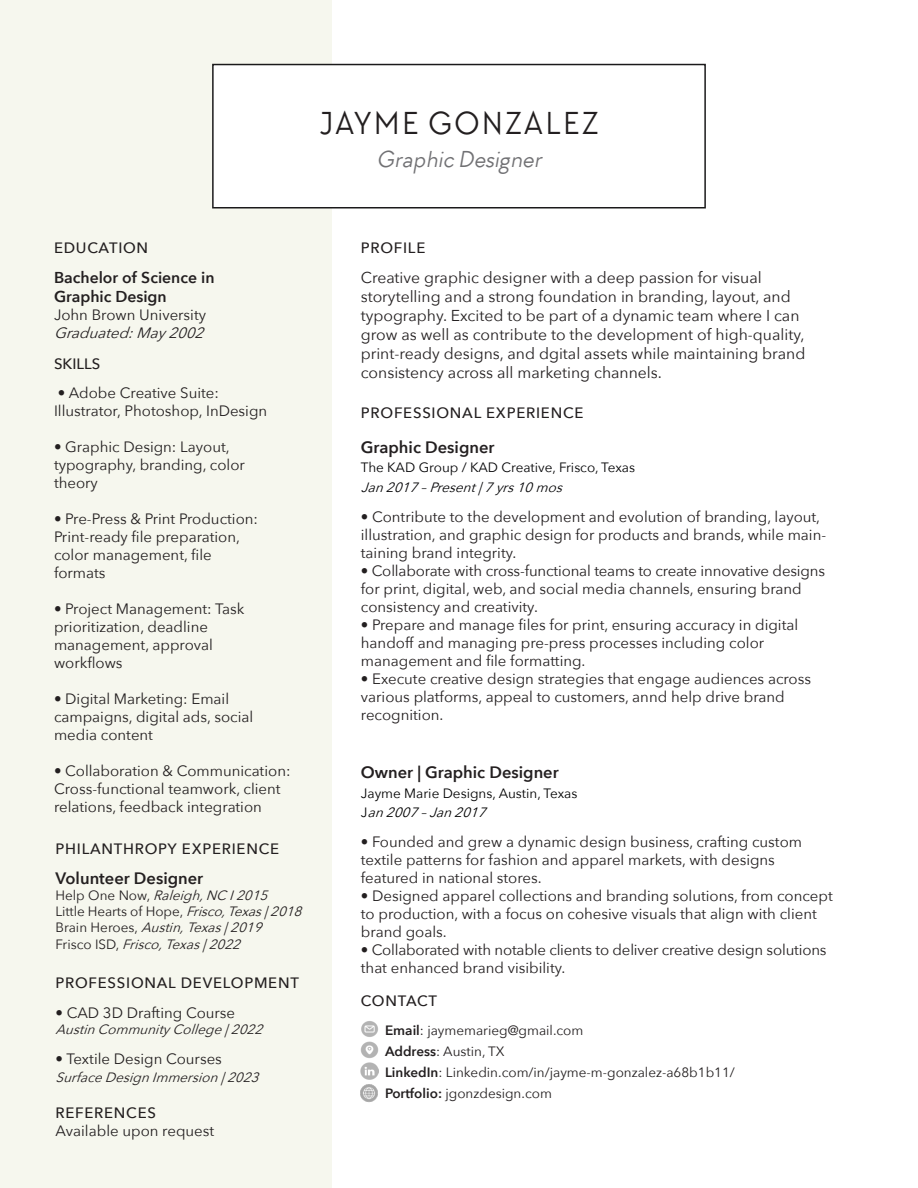
<style>
.page{position:relative;width:918px;height:1188px;background:#fff}
.page>*{position:absolute;margin:0;border:0;box-sizing:border-box;transform-origin:0 0}
.t1{font:33px "TT Chocolates";letter-spacing:.05em;color:#231f20}
.t2{font:italic 24px "TT Chocolates";color:#717174}
.t3{font:600 16.5px "Avenir Next";color:#231f20}
.t4{font:15.75px "Avenir Next";color:#231f20}
.t5{font:600 15.75px "Avenir Next";color:#231f20}
.t6{font:15px/18px "Avenir Next";color:#231f20}
.t7{font:500 15px "Avenir Next";letter-spacing:.05em;color:#231f20}
.t8{font:italic 15px "Avenir Next";color:#231f20}
.t9{font:13.5px "Avenir Next";color:#231f20}
.t10{font:italic 13.5px "Avenir Next";color:#231f20}
.t11{font:13.5px "Avenir Next";color:#030305}
.t12{font:13.5px "Avenir Next";color:#000}
.t13{font:italic 13.5px "Avenir Next";color:#030305}
.t14{font:italic 13.5px "Avenir Next";color:#000}
.s1{font-style:normal}
.s2{font-style:italic}
.s3{font-weight:600}
</style>
<div class="page">
<div style="left:0;top:0;width:331px;height:1188px;background:#f6f7ee"></div>
<div style="left:212px;top:64px;width:494px;height:144px;background:#fff;border:2px solid #1b1a1b"></div>
<img style="left:361px;top:1021px;width:17px;height:16px">
<img style="left:361px;top:1041px;width:17px;height:17px">
<img style="left:361px;top:1062px;width:17px;height:18px">
<img style="left:360px;top:1084px;width:18px;height:18px">
<p class="t1" style="left:319px;top:103px;width:281px">JAYME GONZALEZ</p>
<p class="t2" style="left:377px;top:145px;width:172px">Graphic Designer</p>
<p class="t7" style="left:54px;top:235px;width:96px">EDUCATION</p>
<p class="t7" style="left:361px;top:235px;width:66px">PROFILE</p>
<p class="t5" style="left:54px;top:264px;width:162px">Bachelor of Science in</p>
<p class="t5" style="left:54px;top:283px;width:114px">Graphic Design</p>
<p class="t6" style="left:54px;top:305px;width:154px">John Brown University</p>
<p class="t8" style="left:54px;top:320px;width:159px">Graduated:May2002</p>
<p class="t7" style="left:54px;top:351px;width:48px">SKILLS</p>
<p class="t6" style="left:58px;top:383px;width:163px">• Adobe Creative Suite:</p>
<p class="t6" style="left:54px;top:401px;width:215px">Illustrator, Photoshop, InDesign</p>
<p class="t6" style="left:54px;top:437px;width:177px">• Graphic Design: Layout,</p>
<p class="t6" style="left:54px;top:455px;width:192px">typography, branding, color</p>
<p class="t6" style="left:54px;top:473px;width:45px">theory</p>
<p class="t6" style="left:54px;top:509px;width:206px">• Pre-Press &amp; Print Production:</p>
<p class="t6" style="left:54px;top:527px;width:188px">Print-ready file preparation,</p>
<p class="t6" style="left:54px;top:545px;width:159px">color management, file</p>
<p class="t6" style="left:54px;top:563px;width:53px">formats</p>
<p class="t6" style="left:54px;top:599px;width:192px">• Project Management: Task</p>
<p class="t6" style="left:54px;top:617px;width:156px">prioritization, deadline</p>
<p class="t6" style="left:54px;top:635px;width:160px">management, approval</p>
<p class="t6" style="left:54px;top:653px;width:70px">workflows</p>
<p class="t6" style="left:54px;top:689px;width:177px">• Digital Marketing: Email</p>
<p class="t6" style="left:54px;top:707px;width:201px">campaigns, digital ads, social</p>
<p class="t6" style="left:54px;top:725px;width:101px">media content</p>
<p class="t6" style="left:54px;top:761px;width:238px">• Collaboration &amp; Communication:</p>
<p class="t6" style="left:54px;top:779px;width:228px">Cross-functional teamwork, client</p>
<p class="t6" style="left:54px;top:797px;width:209px">relations, feedback integration</p>
<p class="t7" style="left:56px;top:836px;width:225px">PHILANTHROPY EXPERIENCE</p>
<p class="t3" style="left:56px;top:864px;width:149px">Volunteer Designer</p>
<p class="t10" style="left:56px;top:884px;width:220px"><span class="s1">H e l p O n e N o w,</span> Raleigh,NCI2015</p>
<p class="t9" style="left:56px;top:900px;width:254px">Little Hearts of Hope, <span class="s2">Frisco,Texas|2018</span></p>
<p class="t10" style="left:56px;top:916px;width:214px"><span class="s1">B r a i n H e r o e s ,</span> Austin, Texas|2019</p>
<p class="t10" style="left:56px;top:933px;width:193px"><span class="s1">F r i s c o I S D ,</span> Frisco, Texas|2022</p>
<p class="t7" style="left:56px;top:970px;width:245px">PROFESSIONAL DEVELOPMENT</p>
<p class="t6" style="left:56px;top:1003px;width:181px">• CAD 3D Drafting Course</p>
<p class="t10" style="left:56px;top:1018px;width:215px">AustinCommunityCollege|2022</p>
<p class="t6" style="left:56px;top:1049px;width:168px">• Textile Design Courses</p>
<p class="t10" style="left:56px;top:1066px;width:211px">SurfaceDesignImmersion|2023</p>
<p class="t7" style="left:56px;top:1100px;width:102px">REFERENCES</p>
<p class="t6" style="left:56px;top:1121px;width:160px">Available upon request</p>
<p class="t4" style="left:361px;top:264px;width:403px">Creative graphic designer with a deep passion for visual</p>
<p class="t4" style="left:361px;top:283px;width:432px">storytelling and a strong foundation in branding, layout, and</p>
<p class="t4" style="left:361px;top:302px;width:440px">typography. Excited to be part of a dynamic team where I can</p>
<p class="t4" style="left:361px;top:321px;width:445px">grow as well as contribute to the development of high-quality,</p>
<p class="t4" style="left:361px;top:340px;width:446px">print-ready designs, and dgital assets while maintaining brand</p>
<p class="t4" style="left:361px;top:359px;width:303px">consistency across all marketing channels.</p>
<p class="t7" style="left:361px;top:400px;width:224px">PROFESSIONAL EXPERIENCE</p>
<p class="t3" style="left:361px;top:433px;width:135px">Graphic Designer</p>
<p class="t11" style="left:361px;top:456px;width:276px">The KAD Group / KAD Creative, Frisco, Texas</p>
<p class="t13" style="left:361px;top:476px;width:209px">Jan2017–Present|7yrs10mos</p>
<p class="t6" style="left:361px;top:507px;width:467px">• Contribute to the development and evolution of branding, layout, illustration, and graphic design for products and brands, while main&shy;taining brand integrity.</p>
<p class="t6" style="left:361px;top:561px;width:466px">• Collaborate with cross-functional teams to create innovative designs for print, digital, web, and social media channels, ensuring brand</p>
<p class="t6" style="left:361px;top:597px;width:179px">consistency and creativity.</p>
<p class="t6" style="left:361px;top:615px;width:439px">• Prepare and manage files for print, ensuring accuracy in digital handoff and managing pre-press processes including color</p>
<p class="t6" style="left:361px;top:651px;width:226px">management and file formatting.</p>
<p class="t6" style="left:361px;top:669px;width:452px">• Execute creative design strategies that engage audiences across</p>
<p class="t6" style="left:361px;top:687px;width:425px">various platforms, appeal to customers, annd help drive brand</p>
<p class="t6" style="left:361px;top:705px;width:84px">recognition.</p>
<p class="t3" style="left:361px;top:758px;width:199px">Owner | Graphic Designer</p>
<p class="t12" style="left:361px;top:782px;width:218px">Jayme Marie Designs, Austin, Texas</p>
<p class="t14" style="left:361px;top:801px;width:133px"><span class="s1">J</span> an2007–Jan2017</p>
<p class="t6" style="left:361px;top:832px;width:443px">• Founded and grew a dynamic design business, crafting custom</p>
<p class="t6" style="left:361px;top:850px;width:416px">textile patterns for fashion and apparel markets, with designs</p>
<p class="t6" style="left:361px;top:868px;width:182px">featured in national stores.</p>
<p class="t6" style="left:361px;top:886px;width:473px">• Designed apparel collections and branding solutions, from concept to production, with a focus on cohesive visuals that align with client brand goals.</p>
<p class="t6" style="left:361px;top:940px;width:467px">• Collaborated with notable clients to deliver creative design solutions that enhanced brand visibility.</p>
<p class="t7" style="left:361px;top:988px;width:78px">CONTACT</p>
<p class="t9" style="left:385px;top:1018px;width:200px"><span class="s3">Email</span>: jaymemarieg@gmail.com</p>
<p class="t9" style="left:385px;top:1039px;width:121px"><span class="s3">Address</span>: Austin, TX</p>
<p class="t9" style="left:385px;top:1060px;width:351px"><span class="s3">LinkedIn</span>: Linkedin.com/in/jayme-m-gonzalez-a68b1b11/</p>
<p class="t9" style="left:385px;top:1081px;width:168px"><span class="s3">Portfolio:</span> jgonzdesign.com</p>
</div>
